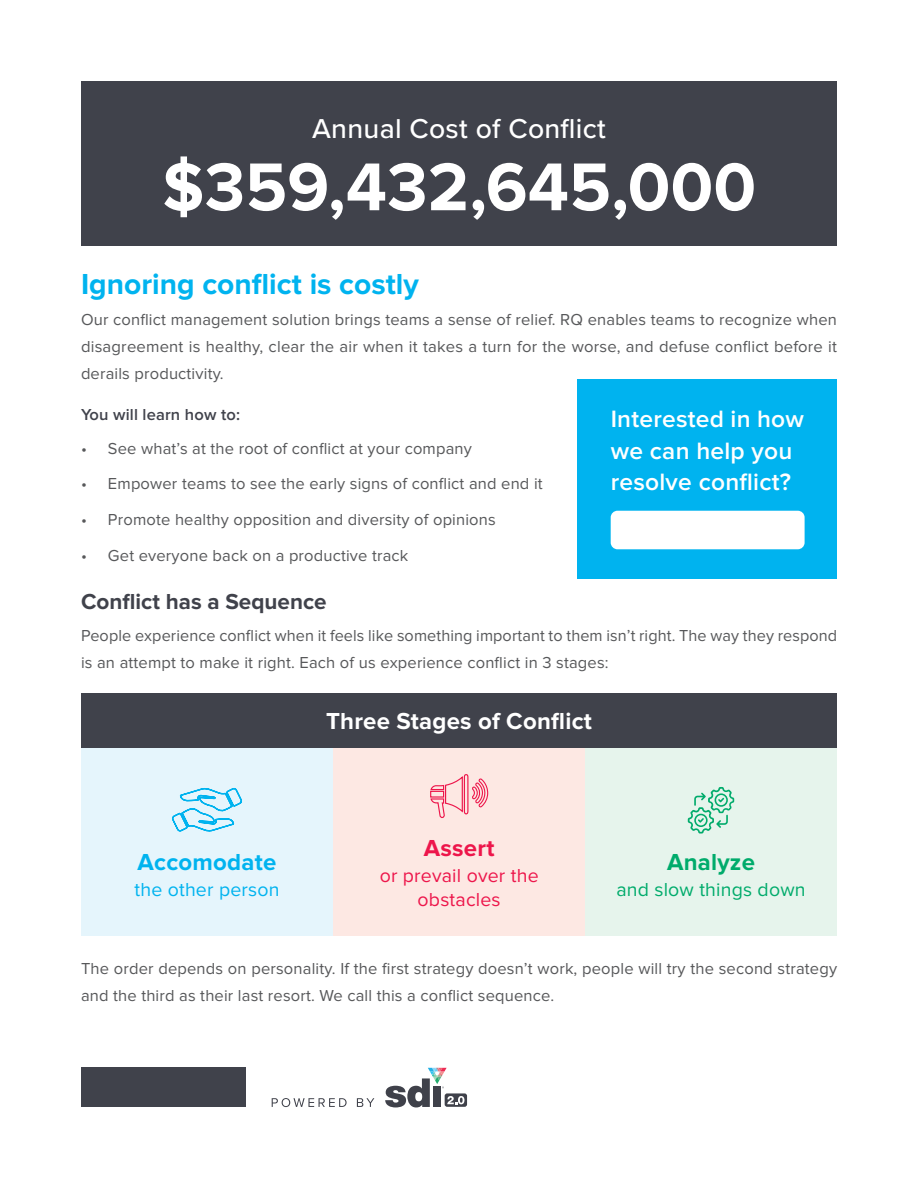
<style>
.page{position:relative;width:918px;height:1188px;background:#fff}
.page>*{position:absolute;margin:0;border:0;box-sizing:border-box;transform-origin:0 0}
.t1{font:700 70.05px "Proxima Nova";letter-spacing:.005em;color:#fff}
.t2{font:700 30px "Proxima Nova";color:#00b3ef}
.t3{font:500 28.35px "Proxima Nova";letter-spacing:.01em;color:#fff}
.t4{font:600 24.6px/31px "Proxima Nova";letter-spacing:.01em;color:#fff}
.t5{font:700 24px "Proxima Nova";letter-spacing:.01em;color:#fff}
.t6{font:700 24px "Proxima Nova";letter-spacing:.01em;color:#00b3ef}
.t7{font:700 24px "Proxima Nova";letter-spacing:.01em;color:#00ab6b}
.t8{font:700 24px "Proxima Nova";letter-spacing:.01em;color:#ed164b}
.t9{font:700 22.5px "Proxima Nova";color:#40424b}
.t10{font:19.5px/24px "Proxima Nova";letter-spacing:.01em;color:#ed164b;text-align:center}
.t11{font:19.5px "Proxima Nova";letter-spacing:.01em;color:#00ab6b}
.t12{font:19.5px "Proxima Nova";letter-spacing:.01em;color:#00b3ef}
.t13{font:16.5px/27px "Proxima Nova";letter-spacing:.01em;color:#57585a}
.t14{font:600 16.5px "Proxima Nova";letter-spacing:.01em;color:#40424b}
</style>
<div class="page">
<div style="left:81px;top:81px;width:756px;height:164px;background:#40424b"></div>
<div style="left:81px;top:693px;width:756px;height:55px;background:#40424b"></div>
<div style="left:81px;top:748px;width:252px;height:188px;background:#e5f5fc"></div>
<div style="left:333px;top:748px;width:252px;height:188px;background:#fde8e3"></div>
<div style="left:585px;top:748px;width:252px;height:188px;background:#e6f4ec"></div>
<svg style="left:172px;top:788px;width:70px;height:44px"></svg>
<svg style="left:430px;top:774px;width:59px;height:44px"></svg>
<svg style="left:688px;top:787px;width:46px;height:47px"></svg>
<div style="left:81px;top:1068px;width:164px;height:39px;background:#40424b"></div>
<svg style="left:445px;top:1093px;width:22px;height:14px"></svg>
<svg style="left:385px;top:1068px;width:79px;height:39px"></svg>
<svg style="left:272px;top:1098px;width:75px;height:9px"></svg>
<svg style="left:357px;top:1098px;width:17px;height:9px"></svg>
<div style="left:578px;top:379px;width:259px;height:199px;background:#00b3ef"></div>
<div style="left:611px;top:511px;width:194px;height:38px;background:#fff;border-radius:7px"></div>
<h3 class="t3" style="left:312px;top:108px;width:295px">Annual Cost of Conflict</h3>
<h1 class="t1" style="left:162px;top:147px;width:595px">$359,432,645,000</h1>
<h2 class="t2" style="left:81px;top:266px;width:339px">Ignoring conflict is costly</h2>
<p class="t13" style="left:81px;top:307px;width:758px;text-align:justify">Our conflict management solution brings teams a sense of relief. RQ enables teams to recognize when disagreement is healthy, clear the air when it takes a turn for the worse, and defuse conflict before it derails productivity.</p>
<p class="t14" style="left:81px;top:405px;width:161px">You will learn how to:</p>
<p class="t13" style="left:81px;top:435px;width:392px">• See what’s at the root of conflict at your company</p>
<p class="t13" style="left:81px;top:471px;width:463px">• Empower teams to see the early signs of conflict and end it</p>
<p class="t13" style="left:81px;top:506px;width:416px">• Promote healthy opposition and diversity of opinions</p>
<p class="t13" style="left:81px;top:542px;width:329px">• Get everyone back on a productive track</p>
<h3 class="t9" style="left:81px;top:589px;width:247px">Conflict has a Sequence</h3>
<p class="t13" style="left:81px;top:622px;width:758px">People experience conflict when it feels like something important to them isn’t right. The way they respond is an attempt to make it right. Each of us experience conflict in 3 stages:</p>
<h3 class="t4" style="left:611px;top:404px;width:195px">Interested in how we can help you resolve conflict?</h3>
<h3 class="t5" style="left:326px;top:708px;width:267px">Three Stages of Conflict</h3>
<h3 class="t8" style="left:424px;top:835px;width:72px">Assert</h3>
<h3 class="t7" style="left:667px;top:848px;width:89px">Analyze</h3>
<h3 class="t6" style="left:137px;top:848px;width:141px">Accomodate</h3>
<p class="t12" style="left:134px;top:878px;width:147px">the other person</p>
<p class="t11" style="left:616px;top:878px;width:191px">and slow things down</p>
<p class="t10" style="left:380px;top:864px;width:160px">or prevail over the obstacles</p>
<p class="t13" style="left:81px;top:955px;width:758px">The order depends on personality. If the first strategy doesn’t work, people will try the second strategy and the third as their last resort. We call this a conflict sequence.</p>
</div>
